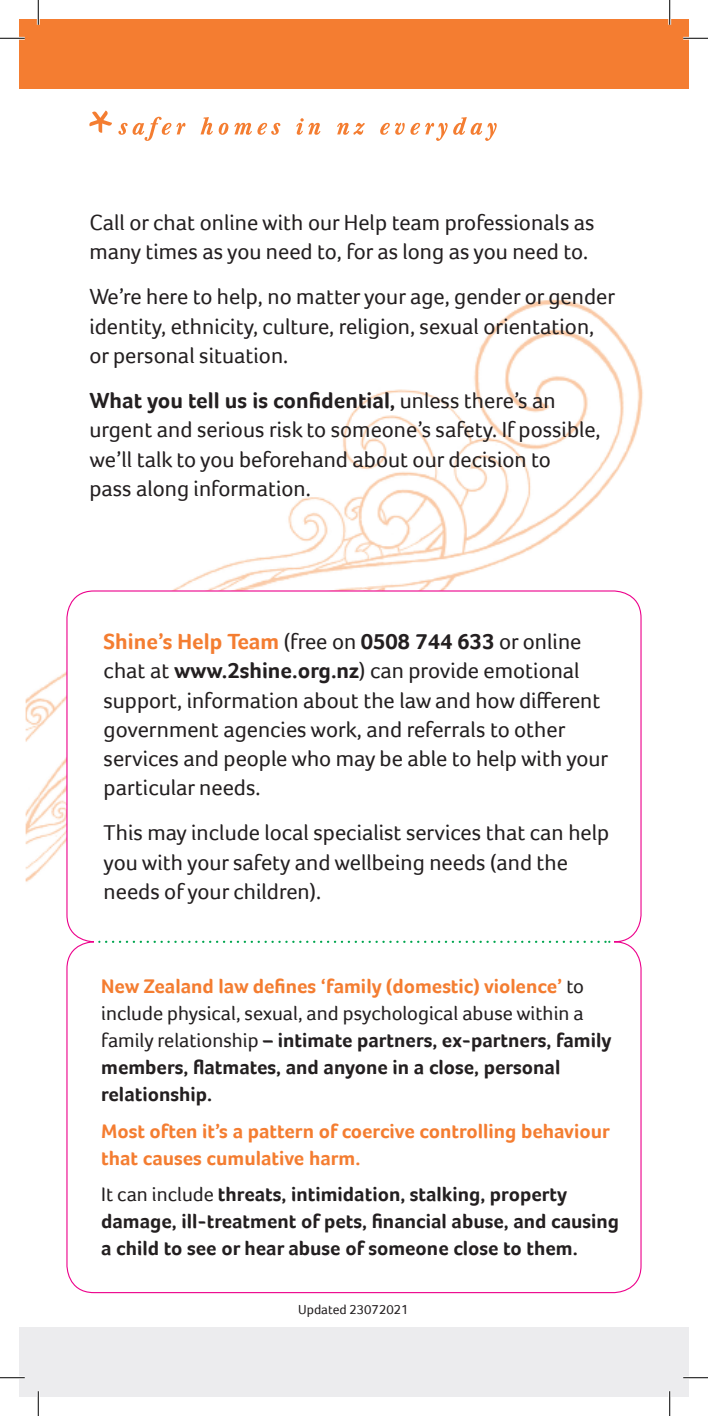
<style>
.page{position:relative;width:708px;height:1416px;background:#fff}
.page>*{position:absolute;margin:0;border:0;box-sizing:border-box;transform-origin:0 0}
.t1{font:22.5px/29.2px "Foco";color:#231f20}
.t2{font:700 20.25px/27px "Foco";color:#231f20}
.t3{font:700 20.25px/27px "Foco";color:#f47d31}
.t4{font:13.5px "Foco";color:#231f20}
.s1{font-weight:700}
.s2{font-weight:700;color:#f47d31}
.s3{color:#f47d31}
.s4{font-weight:400}
</style>
<div class="page">
<svg style="left:118px;top:117px;width:67px;height:24px"></svg>
<svg style="left:201px;top:117px;width:12px;height:18px"></svg>
<svg style="left:219px;top:123px;width:61px;height:12px"></svg>
<svg style="left:296px;top:118px;width:25px;height:17px"></svg>
<svg style="left:337px;top:123px;width:28px;height:12px"></svg>
<svg style="left:380px;top:117px;width:117px;height:24px"></svg>
<svg style="left:89px;top:111px;width:23px;height:22px"></svg>
<img style="left:26px;top:299px;width:617px;height:583px">
<img style="left:61px;top:587px;width:582px;height:295px">
<div style="left:19px;top:19px;width:670px;height:69px;background:#f47d31"></div>
<div style="left:19px;top:1328px;width:670px;height:69px;background:#ececee"></div>
<svg style="left:66px;top:590px;width:576px;height:704px"></svg>
<svg style="left:106px;top:941px;width:504px;height:2px"></svg>
<hr style="left:0;top:37px;width:25px;height:3px;background:#fff">
<hr style="left:37px;top:0;width:3px;height:25px;background:#fff">
<hr style="left:683px;top:37px;width:25px;height:3px;background:#fff">
<hr style="left:668px;top:0;width:3px;height:25px;background:#fff">
<hr style="left:683px;top:1376px;width:25px;height:3px;background:#fff">
<hr style="left:668px;top:1391px;width:3px;height:25px;background:#fff">
<hr style="left:0;top:1376px;width:25px;height:3px;background:#fff">
<hr style="left:37px;top:1391px;width:3px;height:25px;background:#fff">
<svg style="left:0;top:38px;width:25px;height:1px"></svg>
<svg style="left:38px;top:0;width:1px;height:25px"></svg>
<svg style="left:683px;top:38px;width:25px;height:1px"></svg>
<svg style="left:669px;top:0;width:1px;height:25px"></svg>
<svg style="left:683px;top:1377px;width:25px;height:1px"></svg>
<svg style="left:669px;top:1391px;width:1px;height:25px"></svg>
<svg style="left:0;top:1377px;width:25px;height:1px"></svg>
<svg style="left:38px;top:1391px;width:1px;height:25px"></svg>
<p class="t1" style="left:89px;top:207px;width:507px">Call or chat online with our Help team professionals as many times as you need to, for as long as you need to.</p>
<p class="t1" style="left:89px;top:282px;width:527px">We’re here to help, no matter your age, gender or gender identity, ethnicity, culture, religion, sexual orientation, or personal situation.</p>
<p class="t1" style="left:89px;top:386px;width:513px"><span class="s1">What you tell us is confidential,</span> unless there’s an urgent and serious risk to someone’s safety. If possible, we’ll talk to you beforehand about our decision to<br>pass along information.</p>
<p class="t1" style="left:104px;top:627px;width:506px"><span class="s2">Shine’s Help Team</span> (free on <span class="s1">0508 744 633</span> or online chat at <span class="s1">www.2shine.org.nz</span>) can provide emotional support, information about the law and how different government agencies work, and referrals to other services and people who may be able to help with your particular needs.</p>
<p class="t1" style="left:104px;top:818px;width:507px">This may include local specialist services that can help you with your safety and wellbeing needs (and the needs of your children).</p>
<p class="t2" style="left:101px;top:973px;width:512px"><span class="s3">New Zealand law defines ‘family (domestic) violence’</span> <span class="s4">to include physical, sexual, and psychological abuse within a family relationship</span> – intimate partners, ex-partners, family members, flatmates, and anyone in a close, personal relationship.</p>
<p class="t3" style="left:101px;top:1117px;width:510px">Most often it’s a pattern of coercive controlling behaviour that causes cumulative harm.</p>
<p class="t2" style="left:101px;top:1181px;width:519px"><span class="s4">It can include</span> threats, intimidation, stalking, property damage, ill-treatment of pets, financial abuse, and causing a child to see or hear abuse of someone close to them.</p>
<p class="t4" style="left:298px;top:1301px;width:112px">Updated 23072021</p>
</div>
